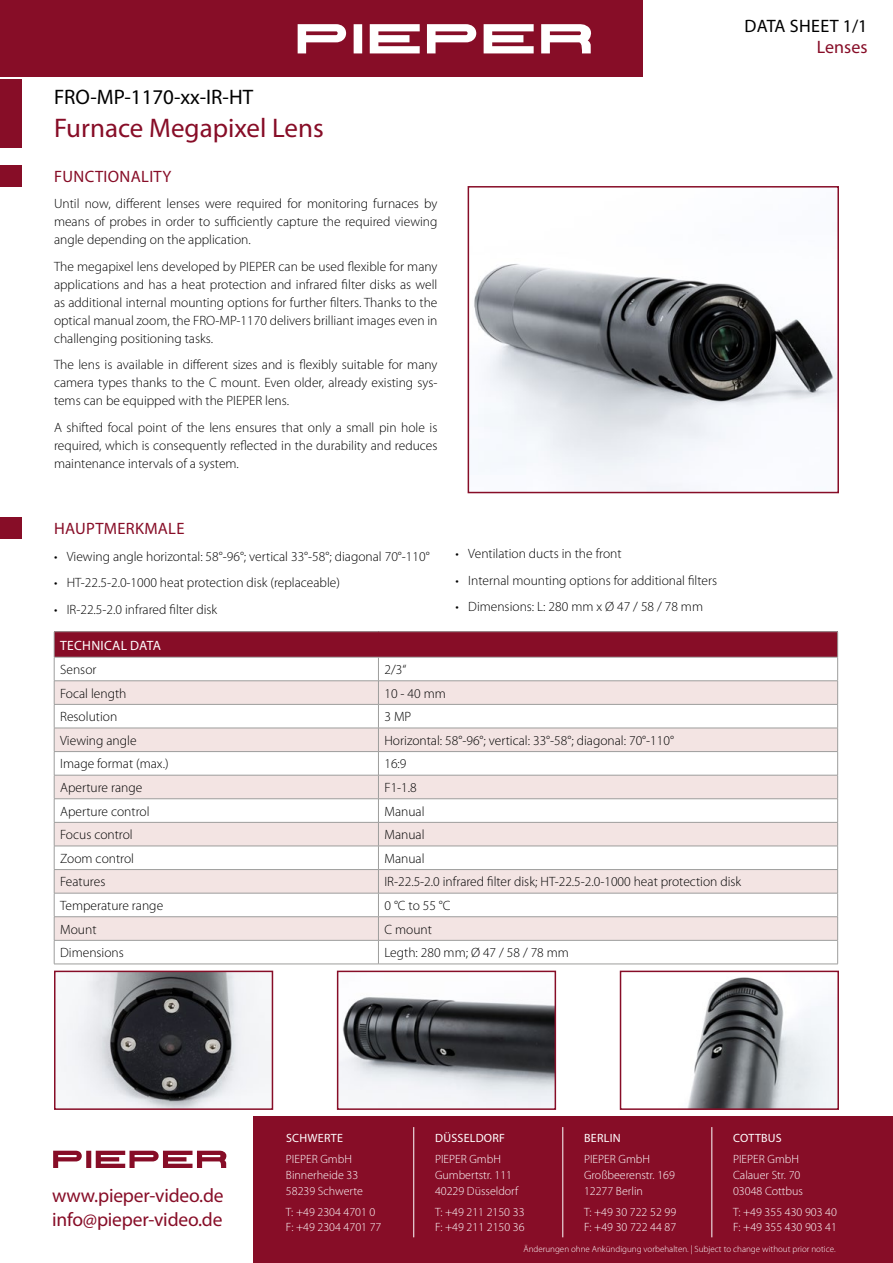
<style>
.page{position:relative;width:893px;height:1263px;background:#fff}
.page>*{position:absolute;margin:0;border:0;box-sizing:border-box;transform-origin:0 0}
.t1{font:27px "Myriad Pro";color:#870d27}
.t2{font:21px "Myriad Pro";color:#000}
.t3{font:19.5px/23.4px "Myriad Pro";letter-spacing:-.01em;color:#870d27}
.t4{font:18px "Myriad Pro";letter-spacing:.02em;color:#000}
.t5{font:18px "Myriad Pro";color:#870d27}
.t6{font:16.5px "Myriad Pro";letter-spacing:.02em;color:#870d27}
.t7{font:300 13.5px/18px "Myriad Pro";color:#000;text-align:justify}
.t8{font:13.5px "Myriad Pro";letter-spacing:.02em;color:#fff}
.t9{font:300 12px/15.8px "Myriad Pro";color:#fff}
.t10{font:12px "Myriad Pro";letter-spacing:.02em;color:#fff}
.t11{font:300 9px "Myriad Pro";color:#fff}
</style>
<div class="page">
<div style="left:0;top:80px;width:21px;height:68px;background:#870d27"></div>
<div style="left:0;top:0;width:642px;height:77px;background:#870d27"></div>
<svg style="left:427px;top:24px;width:49px;height:29px"></svg>
<svg style="left:298px;top:24px;width:48px;height:29px"></svg>
<svg style="left:354px;top:24px;width:8px;height:29px"></svg>
<svg style="left:370px;top:24px;width:50px;height:29px"></svg>
<svg style="left:484px;top:24px;width:50px;height:29px"></svg>
<svg style="left:541px;top:24px;width:50px;height:29px"></svg>
<img style="left:474px;top:264px;width:362px;height:226px">
<div style="left:468px;top:186px;width:371px;height:307px;border:2px solid #870d27"></div>
<div style="left:54px;top:632px;width:784px;height:25px;background:#870d27"></div>
<svg style="left:55px;top:681px;width:782px;height:259px;fill:#f3e4e3"></svg>
<hr style="left:54px;top:631px;width:324px;height:1px;background:#9d9d9c">
<hr style="left:378px;top:631px;width:460px;height:1px;background:#9d9d9c">
<hr style="left:54px;top:657px;width:324px;height:1px;background:#9d9d9c">
<hr style="left:378px;top:657px;width:460px;height:1px;background:#9d9d9c">
<hr style="left:54px;top:680px;width:324px;height:1px;background:#9d9d9c">
<hr style="left:378px;top:680px;width:460px;height:1px;background:#9d9d9c">
<hr style="left:54px;top:704px;width:324px;height:1px;background:#9d9d9c">
<hr style="left:378px;top:704px;width:460px;height:1px;background:#9d9d9c">
<hr style="left:54px;top:728px;width:324px;height:1px;background:#9d9d9c">
<hr style="left:378px;top:728px;width:460px;height:1px;background:#9d9d9c">
<hr style="left:54px;top:751px;width:324px;height:1px;background:#9d9d9c">
<hr style="left:378px;top:751px;width:460px;height:1px;background:#9d9d9c">
<hr style="left:54px;top:775px;width:324px;height:1px;background:#9d9d9c">
<hr style="left:378px;top:775px;width:460px;height:1px;background:#9d9d9c">
<hr style="left:54px;top:798px;width:324px;height:1px;background:#9d9d9c">
<hr style="left:378px;top:798px;width:460px;height:1px;background:#9d9d9c">
<hr style="left:54px;top:822px;width:324px;height:1px;background:#9d9d9c">
<hr style="left:378px;top:822px;width:460px;height:1px;background:#9d9d9c">
<hr style="left:54px;top:846px;width:324px;height:1px;background:#9d9d9c">
<hr style="left:378px;top:846px;width:460px;height:1px;background:#9d9d9c">
<hr style="left:54px;top:869px;width:324px;height:1px;background:#9d9d9c">
<hr style="left:378px;top:869px;width:460px;height:1px;background:#9d9d9c">
<hr style="left:54px;top:893px;width:324px;height:1px;background:#9d9d9c">
<hr style="left:378px;top:893px;width:460px;height:1px;background:#9d9d9c">
<hr style="left:54px;top:916px;width:324px;height:1px;background:#9d9d9c">
<hr style="left:378px;top:916px;width:460px;height:1px;background:#9d9d9c">
<hr style="left:54px;top:940px;width:324px;height:1px;background:#9d9d9c">
<svg style="left:54px;top:632px;width:1px;height:332px"></svg>
<hr style="left:378px;top:940px;width:460px;height:1px;background:#9d9d9c">
<svg style="left:378px;top:657px;width:1px;height:307px"></svg>
<svg style="left:837px;top:632px;width:1px;height:332px"></svg>
<hr style="left:54px;top:964px;width:324px;height:1px;background:#9d9d9c">
<hr style="left:378px;top:964px;width:460px;height:1px;background:#9d9d9c">
<div style="left:253px;top:1116px;width:640px;height:147px;background:#870d27"></div>
<hr style="left:413px;top:1127px;width:1px;height:110px;background:#fff">
<hr style="left:562px;top:1127px;width:1px;height:110px;background:#fff">
<hr style="left:712px;top:1127px;width:1px;height:110px;background:#fff">
<svg style="left:53px;top:1151px;width:173px;height:17px"></svg>
<div style="left:0;top:517px;width:21px;height:22px;background:#870d27"></div>
<div style="left:0;top:165px;width:21px;height:22px;background:#870d27"></div>
<img style="left:60px;top:974px;width:210px;height:133px">
<div style="left:54px;top:971px;width:219px;height:139px;border:2px solid #870d27"></div>
<img style="left:340px;top:997px;width:213px;height:110px">
<div style="left:337px;top:971px;width:219px;height:139px;border:2px solid #870d27"></div>
<img style="left:687px;top:977px;width:149px;height:130px">
<div style="left:620px;top:971px;width:219px;height:139px;border:2px solid #870d27"></div>
<h2 class="t2" style="left:54px;top:84px;width:201px">FRO-MP-1170-xx-IR-HT</h2>
<h1 class="t1" style="left:54px;top:111px;width:271px">Furnace Megapixel Lens</h1>
<p class="t6" style="left:54px;top:166px;width:119px">FUNCTIONALITY</p>
<p class="t7" style="left:54px;top:195px;width:385px">Until now, different lenses were required for monitoring furnaces by means of probes in order to sufficiently capture the required viewing angle depending on the application.</p>
<p class="t7" style="left:54px;top:258px;width:385px">The megapixel lens developed by PIEPER can be used flexible for many applications and has a heat protection and infrared filter disks as well as additional internal mounting options for further filters. Thanks to the optical manual zoom, the FRO-MP-1170 delivers brilliant images even in challenging positioning tasks.</p>
<p class="t7" style="left:54px;top:356px;width:385px">The lens is available in different sizes and is flexibly suitable for many camera types thanks to the C mount. Even older, already existing sys&shy;tems can be equipped with the PIEPER lens.</p>
<p class="t7" style="left:54px;top:419px;width:385px">A shifted focal point of the lens ensures that only a small pin hole is required, which is consequently reflected in the durability and reduces maintenance intervals of a system.</p>
<p class="t6" style="left:54px;top:518px;width:132px">HAUPTMERKMALE</p>
<p class="t7" style="left:54px;top:547px;width:377px">• Viewing angle horizontal: 58°-96°; vertical 33°-58°; diagonal 70°-110°</p>
<p class="t7" style="left:54px;top:574px;width:288px">• HT-22.5-2.0-1000 heat protection disk (replaceable)</p>
<p class="t7" style="left:54px;top:600px;width:165px">• IR-22.5-2.0 infrared filter disk</p>
<p class="t7" style="left:455px;top:545px;width:168px">• Ventilation ducts in the front</p>
<p class="t7" style="left:455px;top:572px;width:263px">• Internal mounting options for additional filters</p>
<p class="t7" style="left:455px;top:598px;width:249px">• Dimensions: L: 280 mm x Ø 47 / 58 / 78 mm</p>
<h3 class="t4" style="left:745px;top:14px;width:124px">DATA SHEET 1/1</h3>
<h3 class="t5" style="left:817px;top:36px;width:52px">Lenses</h3>
<p class="t8" style="left:60px;top:637px;width:102px">TECHNICAL DATA</p>
<p class="t7" style="left:60px;top:661px;width:38px">Sensor</p>
<p class="t7" style="left:384px;top:661px;width:23px">2/3“</p>
<p class="t7" style="left:60px;top:684px;width:68px">Focal length</p>
<p class="t7" style="left:384px;top:684px;width:63px">10 - 40 mm</p>
<p class="t7" style="left:60px;top:708px;width:59px">Resolution</p>
<p class="t7" style="left:384px;top:708px;width:28px">3 MP</p>
<p class="t7" style="left:60px;top:732px;width:78px">Viewing angle</p>
<p class="t7" style="left:384px;top:732px;width:291px">Horizontal: 58°-96°; vertical: 33°-58°; diagonal: 70°-110°</p>
<p class="t7" style="left:60px;top:755px;width:110px">Image format (max.)</p>
<p class="t7" style="left:384px;top:755px;width:24px">16:9</p>
<p class="t7" style="left:60px;top:779px;width:84px">Aperture range</p>
<p class="t7" style="left:384px;top:779px;width:34px">F1-1.8</p>
<p class="t7" style="left:60px;top:802px;width:91px">Aperture control</p>
<p class="t7" style="left:384px;top:802px;width:42px">Manual</p>
<p class="t7" style="left:60px;top:826px;width:74px">Focus control</p>
<p class="t7" style="left:384px;top:826px;width:42px">Manual</p>
<p class="t7" style="left:60px;top:849px;width:75px">Zoom control</p>
<p class="t7" style="left:384px;top:849px;width:42px">Manual</p>
<p class="t7" style="left:60px;top:873px;width:47px">Features</p>
<p class="t7" style="left:384px;top:873px;width:358px">IR-22.5-2.0 infrared filter disk; HT-22.5-2.0-1000 heat protection disk</p>
<p class="t7" style="left:60px;top:897px;width:105px">Temperature range</p>
<p class="t7" style="left:384px;top:897px;width:68px">0 °C to 55 °C</p>
<p class="t7" style="left:60px;top:920px;width:38px">Mount</p>
<p class="t7" style="left:384px;top:920px;width:49px">C mount</p>
<p class="t7" style="left:60px;top:944px;width:65px">Dimensions</p>
<p class="t7" style="left:384px;top:944px;width:186px">Legth: 280 mm; Ø 47 / 58 / 78 mm</p>
<h3 class="t3" style="left:52px;top:1184px;width:173px">www.pieper-video.de info@pieper-video.de</h3>
<p class="t10" style="left:286px;top:1131px;width:58px">SCHWERTE</p>
<p class="t9" style="left:286px;top:1151px;width:78px">PIEPER GmbH<br>Binnerheide 33<br>58239 Schwerte</p>
<p class="t9" style="left:286px;top:1204px;width:97px">T: +49 2304 4701 0<br>F: +49 2304 4701 77</p>
<p class="t10" style="left:435px;top:1130px;width:71px">DÜSSELDORF</p>
<p class="t9" style="left:435px;top:1151px;width:85px">PIEPER GmbH<br>Gumbertstr. 111<br>40229 Düsseldorf</p>
<p class="t9" style="left:435px;top:1204px;width:91px">T: +49 211 2150 33<br>F: +49 211 2150 36</p>
<p class="t10" style="left:584px;top:1130px;width:38px">BERLIN</p>
<p class="t9" style="left:584px;top:1151px;width:92px">PIEPER GmbH<br>Großbeerenstr. 169<br>12277 Berlin</p>
<p class="t9" style="left:584px;top:1204px;width:94px">T: +49 30 722 52 99<br>F: +49 30 722 44 87</p>
<p class="t10" style="left:733px;top:1130px;width:50px">COTTBUS</p>
<p class="t9" style="left:733px;top:1151px;width:71px">PIEPER GmbH<br>Calauer Str. 70<br>03048 Cottbus</p>
<p class="t9" style="left:733px;top:1204px;width:105px">T: +49 355 430 903 40<br>F: +49 355 430 903 41</p>
<p class="t11" style="left:523px;top:1244px;width:314px">Änderungen ohne Ankündigung vorbehalten. | Subject to change without prior notice.</p>
</div>
